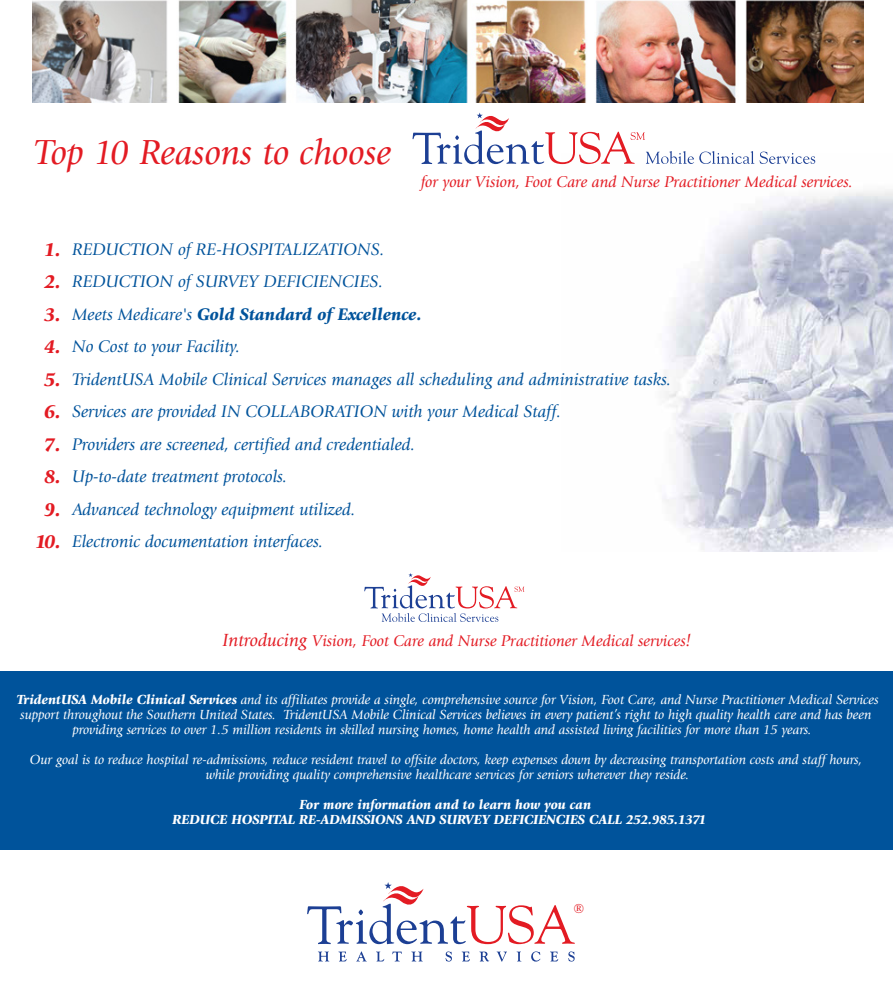
<style>
.page{position:relative;width:893px;height:990px;background:#fff}
.page>*{position:absolute;margin:0;border:0;box-sizing:border-box;transform-origin:0 0}
.t1{font:italic 36.25px "Giovanni";color:#e31b23}
.t2{font:italic 900 20px/32.5px "Giovanni";color:#e31b23;text-align:center}
.t3{font:italic 17.5px/32.5px "Giovanni";color:#00539b}
.t4{font:italic 16.25px "Giovanni";color:#e31b23}
.t5{font:italic 13.75px/15px "Giovanni";letter-spacing:-.005em;color:#fff;text-align:center}
.t6{font:italic 900 13.75px/15px "Giovanni";letter-spacing:-.005em;color:#fff}
.t7{font:12.75px "Goudy";color:#e31b23}
.s1{font-weight:900}
.s2{font-size:18.38px}
</style>
<div class="page">
<div style="left:0;top:671px;width:892px;height:179px;background:#00539b"></div>
<img style="left:561px;top:160px;width:331px;height:391px">
<svg style="left:412px;top:113px;width:403px;height:51px"></svg>
<svg style="left:364px;top:573px;width:160px;height:49px"></svg>
<svg style="left:307px;top:882px;width:268px;height:62px"></svg>
<svg style="left:318px;top:952px;width:11px;height:9px"></svg>
<svg style="left:338px;top:952px;width:8px;height:9px"></svg>
<svg style="left:356px;top:951px;width:11px;height:11px"></svg>
<svg style="left:376px;top:952px;width:8px;height:9px"></svg>
<svg style="left:392px;top:952px;width:10px;height:10px"></svg>
<svg style="left:411px;top:952px;width:11px;height:9px"></svg>
<svg style="left:445px;top:951px;width:7px;height:11px"></svg>
<svg style="left:462px;top:952px;width:8px;height:9px"></svg>
<svg style="left:479px;top:952px;width:10px;height:10px"></svg>
<svg style="left:496px;top:951px;width:11px;height:11px"></svg>
<svg style="left:517px;top:952px;width:4px;height:9px"></svg>
<svg style="left:531px;top:951px;width:9px;height:11px"></svg>
<svg style="left:550px;top:952px;width:8px;height:9px"></svg>
<svg style="left:568px;top:951px;width:6px;height:11px"></svg>
<img style="left:33px;top:0;width:830px;height:103px">
<h1 class="t1" style="left:34px;top:132px;width:359px">Top 10 Reasons to choose</h1>
<p class="t4" style="left:421px;top:173px;width:433px">for your Vision, Foot Care and Nurse Practitioner Medical services.</p>
<h2 class="t2" style="left:36px;top:233px;width:27px">1.<br>2.<br>3.<br>4.<br>5.<br>6.<br>7.<br>8.<br>9.<br>10.</h2>
<p class="t3" style="left:72px;top:233px;width:600px">REDUCTION of RE-HOSPITALIZATIONS.<br>REDUCTION of SURVEY DEFICIENCIES.<br>Meets Medicare's <span class="s1">Gold Standard of Excellence.<br></span>No Cost to your Facility.<br>TridentUSA Mobile Clinical Services manages all scheduling and administrative tasks.<br>Services are provided IN COLLABORATION with your Medical Staff.<br>Providers are screened, certified and credentialed.<br>Up-to-date treatment protocols.<br>Advanced technology equipment utilized.<br>Electronic documentation interfaces.</p>
<p class="t4" style="left:222px;top:632px;width:471px"><span class="s2">Introducing</span> Vision, Foot Care and Nurse Practitioner Medical services<span class="s2">!</span></p>
<p class="t5" style="left:17px;top:692px;width:863px"><span class="s1">TridentUSA Mobile Clinical Services</span> and its affiliates provide a single, comprehensive source for Vision, Foot Care, and Nurse Practitioner Medical Services</p>
<p class="t5" style="left:20px;top:707px;width:852px">support throughout the Southern United States. TridentUSA Mobile Clinical Services believes in every patient’s right to high quality health care and has been</p>
<p class="t5" style="left:72px;top:722px;width:741px">providing services to over 1.5 million residents in skilled nursing homes, home health and assisted living facilities for more than 15 years.</p>
<p class="t5" style="left:30px;top:752px;width:834px">Our goal is to reduce hospital re-admissions, reduce resident travel to offsite doctors, keep expenses down by decreasing transportation costs and staff hours, while providing quality comprehensive healthcare services for seniors wherever they reside.</p>
<p class="t6" style="left:173px;top:797px;width:535px;text-indent:127px">For more information and to learn how you can<br>REDUCE HOSPITAL RE-ADMISSIONS AND SURVEY DEFICIENCIES CALL 252.985.1371</p>
<p class="t7" style="left:574px;top:900px;width:11px">®</p>
</div>
